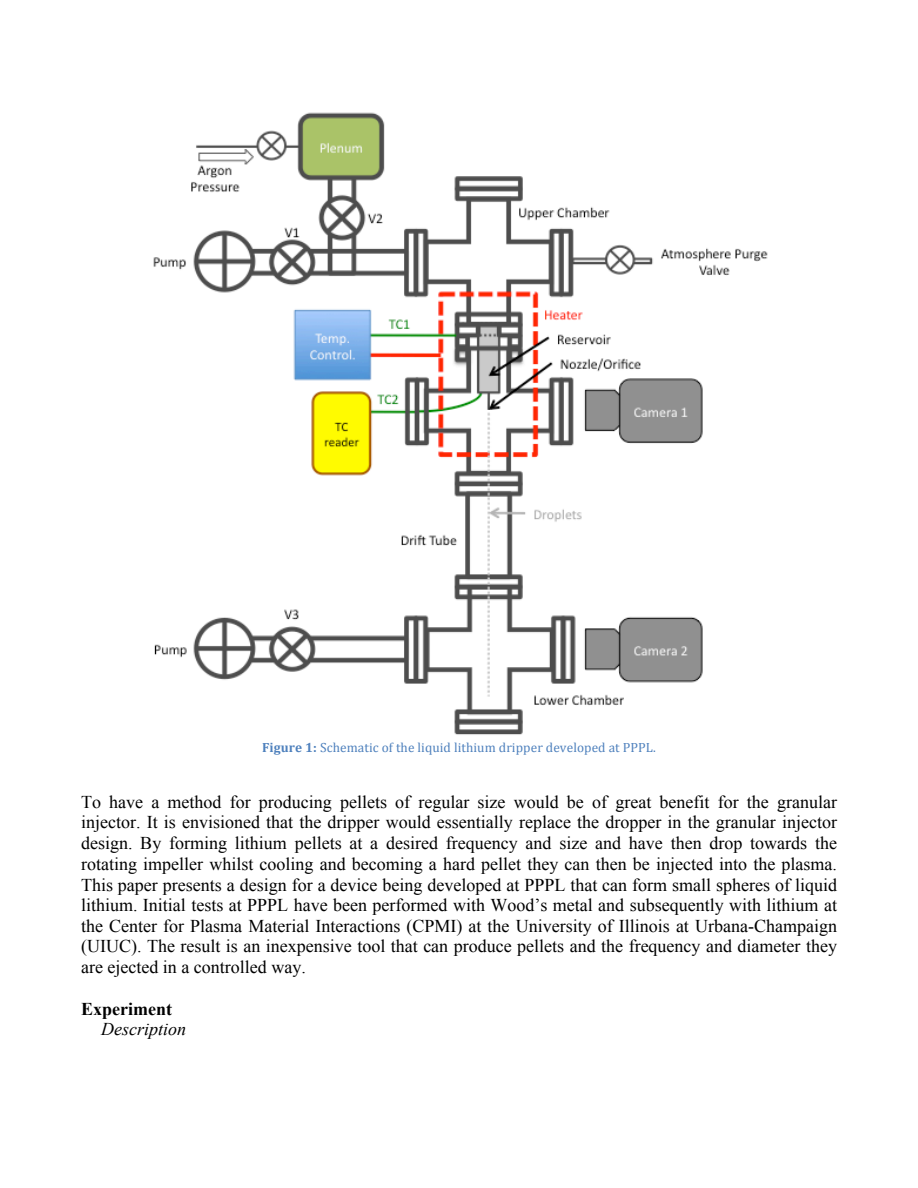
<style>
.page{position:relative;width:918px;height:1188px;background:#fff}
.page>*{position:absolute;margin:0;border:0;box-sizing:border-box;transform-origin:0 0}
.t1{font:18px/20.7px "Times New Roman";color:#000;text-align:justify}
.t2{font:italic 18px "Times New Roman";color:#000}
.t3{font:700 18px "Times New Roman";color:#000}
.t4{font:13.35px "Cambria";letter-spacing:.005em;color:#4f81bd}
.s1{font-weight:700}
</style>
<div class="page">
<img style="left:153px;top:112px;width:615px;height:623px">
<p class="t4" style="left:262px;top:740px;width:395px"><span class="s1">Figure 1:</span> Schematic of the liquid lithium dripper developed at PPPL.</p>
<p class="t1" style="left:81px;top:791px;width:757px">To have a method for producing pellets of regular size would be of great benefit for the granular injector. It is envisioned that the dripper would essentially replace the dropper in the granular injector design. By forming lithium pellets at a desired frequency and size and have then drop towards the rotating impeller whilst cooling and becoming a hard pellet they can then be injected into the plasma.<br>This paper presents a design for a device being developed at PPPL that can form small spheres of liquid lithium. Initial tests at PPPL have been performed with Wood’s metal and subsequently with lithium at the Center for Plasma Material Interactions (CPMI) at the University of Illinois at Urbana-Champaign (UIUC). The result is an inexpensive tool that can produce pellets and the frequency and diameter they are ejected in a controlled way.</p>
<p class="t3" style="left:81px;top:999px;width:92px">Experiment</p>
<p class="t2" style="left:101px;top:1019px;width:86px">Description</p>
</div>
